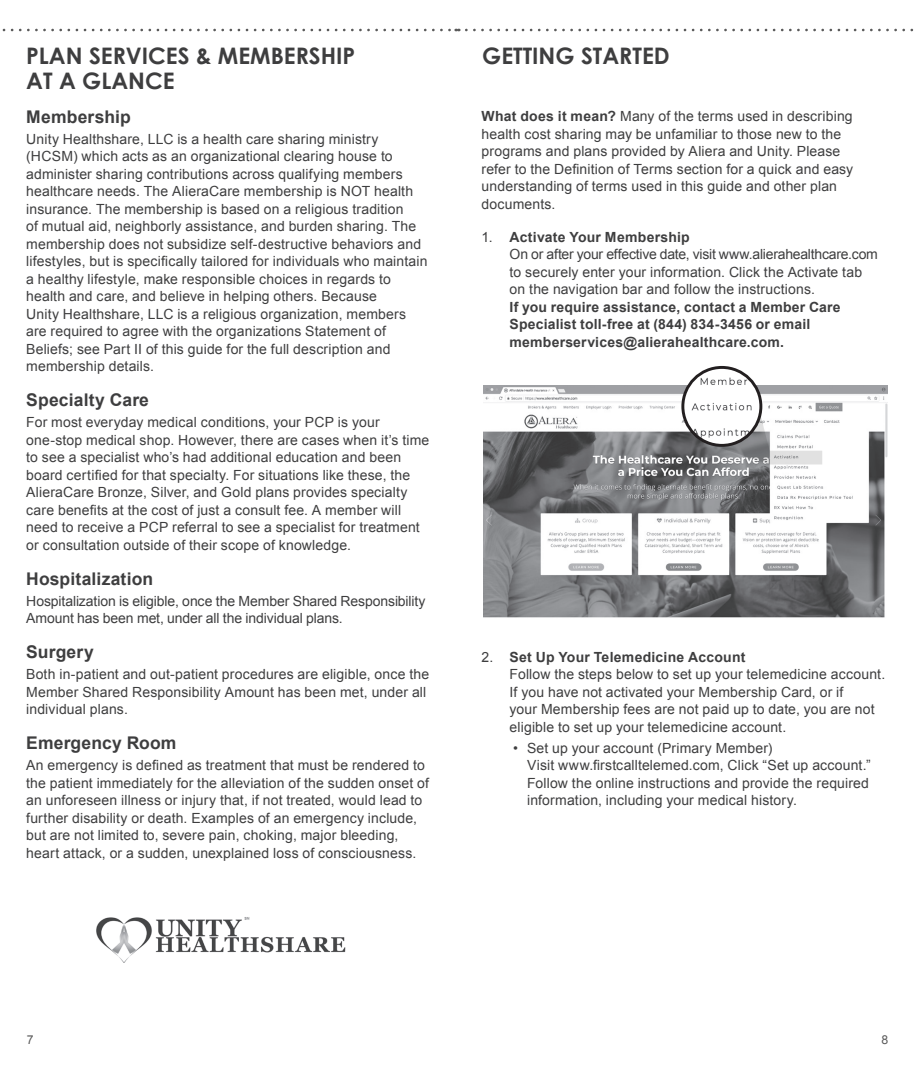
<style>
.page{position:relative;width:914px;height:1071px;background:#fff}
.page>*{position:absolute;margin:0;border:0;box-sizing:border-box;transform-origin:0 0}
.t1{font:700 22.75px/24.5px "Century Gothic";color:#3e3e3f}
.Paragraph_Style_body{font:700 17.5px "Arial";letter-spacing:.01em;color:#3e3e3f}
.Paragraph_Style_body-2{font:14px/17.5px "Arial";letter-spacing:.01em;color:#3e3e3f}
.Paragraph_Style_body-3{font:14px/17.5px "Arial";letter-spacing:-.01em;color:#3e3e3f}
.t2{font:12.25px "Arial";color:#5a5a5a}
.s1{font-weight:700}
</style>
<div class="page">
<svg style="left:466px;top:29px;width:448px;height:2px"></svg>
<img style="left:96px;top:917px;width:250px;height:45px">
<img style="left:483px;top:386px;width:404px;height:232px">
<svg style="left:707px;top:413px;width:115px;height:52px"></svg>
<img style="left:682px;top:367px;width:78px;height:78px;border-radius:39px">
<div style="left:681px;top:366px;width:81px;height:81px;border:3px solid #231f20;border-radius:50%"></div>
<svg style="left:2px;top:29px;width:457px;height:2px"></svg>
<p class="t1" style="left:26px;top:43px;width:330px">PLAN SERVICES &amp; MEMBERSHIP<br>AT A GLANCE</p>
<p class="Paragraph_Style_body" style="left:26px;top:105px;width:106px">Membership</p>
<p class="Paragraph_Style_body-2" style="left:26px;top:130px;width:403px">Unity Healthshare, LLC is a health care sharing ministry (HCSM) which acts as an organizational clearing house to administer sharing contributions across qualifying members healthcare needs. The AlieraCare membership is NOT health insurance. The membership is based on a religious tradition<br>of mutual aid, neighborly assistance, and burden sharing. The membership does not subsidize self-destructive behaviors and lifestyles, but is specifically tailored for individuals who maintain a healthy lifestyle, make responsible choices in regards to health and care, and believe in helping others. Because<br>Unity Healthshare, LLC is a religious organization, members are required to agree with the organizations Statement of Beliefs; see Part II of this guide for the full description and membership details.</p>
<p class="Paragraph_Style_body" style="left:26px;top:389px;width:124px">Specialty Care</p>
<p class="Paragraph_Style_body-2" style="left:26px;top:414px;width:405px">For most everyday medical conditions, your PCP is your one-stop medical shop. However, there are cases when it’s time to see a specialist who’s had additional education and been board certified for that specialty. For situations like these, the AlieraCare Bronze, Silver, and Gold plans provides specialty care benefits at the cost of just a consult fee. A member will need to receive a PCP referral to see a specialist for treatment or consultation outside of their scope of knowledge.</p>
<p class="Paragraph_Style_body" style="left:26px;top:567px;width:129px">Hospitalization</p>
<p class="Paragraph_Style_body-3" style="left:26px;top:592px;width:401px">Hospitalization is eligible, once the Member Shared Responsibility<br>Amount has been met, under all the individual plans.</p>
<p class="Paragraph_Style_body" style="left:26px;top:641px;width:69px">Surgery</p>
<p class="Paragraph_Style_body-2" style="left:26px;top:666px;width:404px">Both in-patient and out-patient procedures are eligible, once the<br>Member Shared Responsibility Amount has been met, under all individual plans.</p>
<p class="Paragraph_Style_body" style="left:26px;top:732px;width:152px">Emergency Room</p>
<p class="Paragraph_Style_body-2" style="left:26px;top:757px;width:404px">An emergency is defined as treatment that must be rendered to the patient immediately for the alleviation of the sudden onset of an unforeseen illness or injury that, if not treated, would lead to further disability or death. Examples of an emergency include, but are not limited to, severe pain, choking, major bleeding, heart attack, or a sudden, unexplained loss of consciousness.</p>
<p class="t1" style="left:482px;top:43px;width:189px">GETTING STARTED</p>
<p class="Paragraph_Style_body-2" style="left:481px;top:108px;width:373px"><span class="s1">What does it mean?</span> Many of the terms used in describing health cost sharing may be unfamiliar to those new to the programs and plans provided by Aliera and Unity. Please refer to the Definition of Terms section for a quick and easy understanding of terms used in this guide and other plan documents.</p>
<p class="Paragraph_Style_body-2" style="left:509px;top:228px;width:370px;text-indent:-28px">1. <span class="s1">Activate Your Membership<br></span>On or after your effective date, visit www.alierahealthcare.com to securely enter your information. Click the Activate tab on the navigation bar and follow the instructions.<br><span class="s1">If you require assistance, contact a Member Care Specialist toll-free at (844) 834-3456 or email memberservices@alierahealthcare.com.</span></p>
<p class="Paragraph_Style_body-2" style="left:509px;top:648px;width:377px;text-indent:-28px">2. <span class="s1">Set Up Your Telemedicine Account<br></span>Follow the steps below to set up your telemedicine account.<br>If you have not activated your Membership Card, or if<br>your Membership fees are not paid up to date, you are not eligible to set up your telemedicine account.</p>
<p class="Paragraph_Style_body-2" style="left:527px;top:739px;width:345px;text-indent:-14px">• Set up your account (Primary Member)<br>Visit www.firstcalltelemed.com, Click “Set up account.” Follow the online instructions and provide the required information, including your medical history.</p>
<p class="t2" style="left:27px;top:1032px;width:8px">7</p>
<p class="t2" style="left:881px;top:1032px;width:8px">8</p>
</div>
